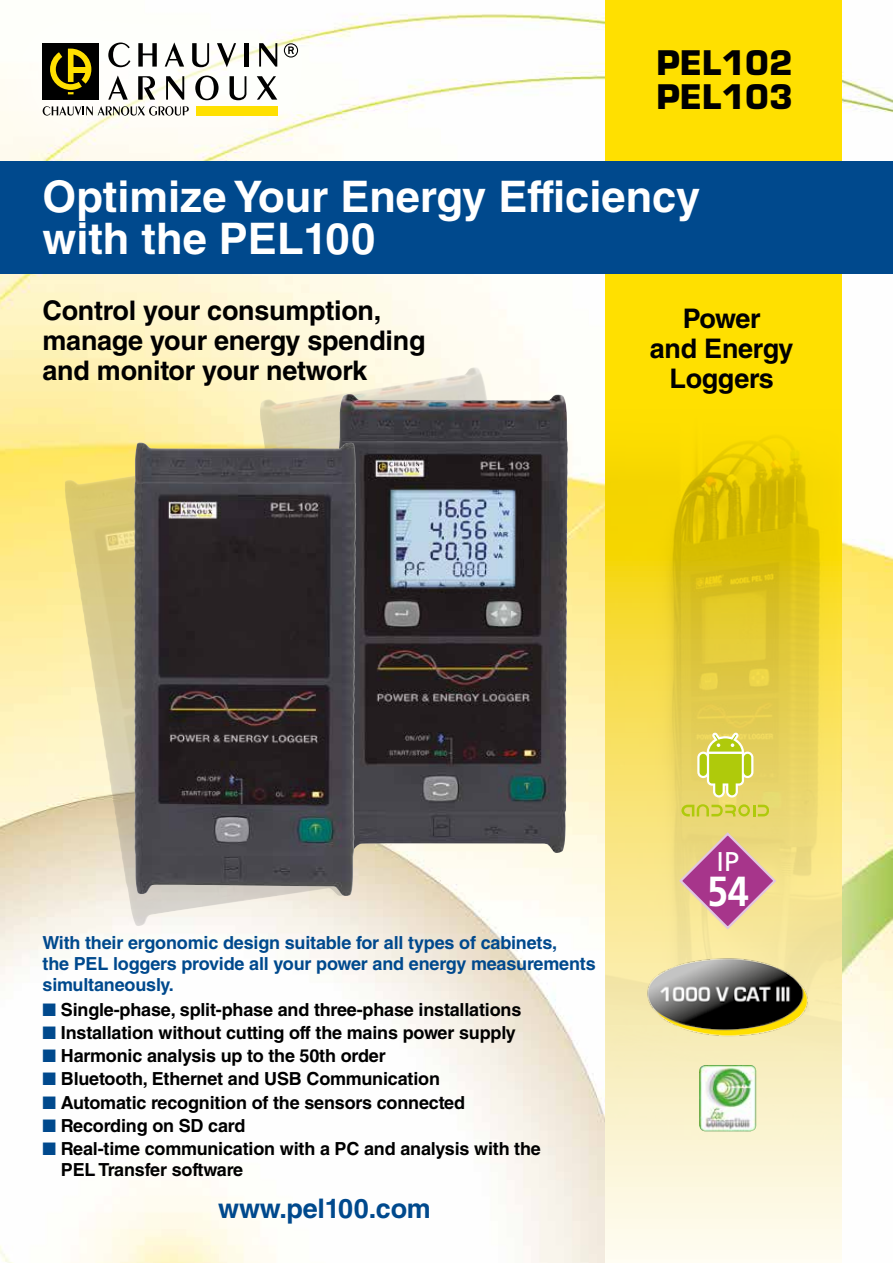
<style>
.page{position:relative;width:893px;height:1263px;background:#fff}
.page>*{position:absolute;margin:0;border:0;box-sizing:border-box;transform-origin:0 0}
.t1{font:700 43.5px/42px "Helvetica LT Std";color:#fff}
.t2{font:700 42px "Frutiger LT Std";color:#fff;scale:.9 1}
.t3{font:700 33px/34.5px "Eurostile LT Std";color:#000}
.t4{font:27.15px "Frutiger LT Std";color:#fff}
.t5{font:700 27px/30px "Helvetica LT Std";letter-spacing:-.01em;color:#000;text-align:center}
.t6{font:700 27px "Helvetica LT Std";letter-spacing:-.01em;color:#00498d}
.t7{font:700 18px/21px "Helvetica LT Std";letter-spacing:-.01em;color:#000}
.t8{font:700 18px/21px "Helvetica LT Std";letter-spacing:-.01em;color:#00498d}
.s1{color:#00498d}
</style>
<div class="page">
<img style="left:0;top:0;width:893px;height:1263px">
<div style="left:606px;top:0;width:235px;height:1263px;background:#ffe000"></div>
<img style="left:260px;top:367px;width:290px;height:76px">
<img style="left:64px;top:447px;width:283px;height:480px">
<img style="left:339px;top:395px;width:227px;height:459px">
<img style="left:134px;top:443px;width:220px;height:454px">
<img style="left:606px;top:436px;width:235px;height:827px">
<img style="left:632px;top:955px;width:191px;height:84px">
<img style="left:699px;top:1065px;width:57px;height:66px">
<svg style="left:677px;top:831px;width:101px;height:100px"></svg>
<div style="left:0;top:0;width:353px;height:175px;background:#fff"></div>
<div style="left:196px;top:106px;width:81px;height:9px;background:#ffe000"></div>
<div style="left:43px;top:43px;width:56px;height:57px;background:#000"></div>
<svg style="left:50px;top:49px;width:41px;height:45px"></svg>
<svg style="left:108px;top:43px;width:22px;height:24px"></svg>
<svg style="left:138px;top:43px;width:19px;height:24px"></svg>
<svg style="left:165px;top:43px;width:19px;height:24px"></svg>
<svg style="left:192px;top:43px;width:17px;height:24px"></svg>
<svg style="left:217px;top:43px;width:19px;height:24px"></svg>
<div style="left:244px;top:43px;width:5px;height:24px;background:#000"></div>
<svg style="left:259px;top:43px;width:18px;height:24px"></svg>
<svg style="left:108px;top:76px;width:20px;height:24px"></svg>
<svg style="left:138px;top:76px;width:17px;height:24px"></svg>
<svg style="left:166px;top:76px;width:18px;height:24px"></svg>
<svg style="left:195px;top:76px;width:24px;height:24px"></svg>
<svg style="left:230px;top:76px;width:16px;height:24px"></svg>
<svg style="left:257px;top:76px;width:20px;height:24px"></svg>
<svg style="left:43px;top:106px;width:146px;height:10px"></svg>
<svg style="left:284px;top:43px;width:14px;height:15px"></svg>
<div style="left:0;top:162px;width:893px;height:112px;background:#00498d"></div>
<svg style="left:681px;top:804px;width:87px;height:12px"></svg>
<svg style="left:697px;top:733px;width:56px;height:64px"></svg>
<h3 class="t3" style="left:656px;top:45px;width:138px">PEL102<br>PEL103</h3>
<h3 class="t3" style="left:649px;top:49px;width:150px">PEL 102<br>PEL 103</h3>
<h1 class="t1" style="left:43px;top:175px;width:659px">Optimize Your Energy Efficiency with the PEL100</h1>
<h3 class="t5" style="left:43px;top:295px;width:384px;text-align:left">Control your consumption, manage your energy spending and monitor your network</h3>
<h3 class="t5" style="left:650px;top:303px;width:145px">Power<br>and Energy<br>Loggers</h3>
<p class="t8" style="left:43px;top:932px;width:555px">With their ergonomic design suitable for all types of cabinets,<br>the PEL loggers provide all your power and energy measurements simultaneously.</p>
<p class="t7" style="left:43px;top:999px;width:480px"><span class="s1">■</span> Single-phase, split-phase and three-phase installations</p>
<p class="t7" style="left:43px;top:1022px;width:475px"><span class="s1">■</span> Installation without cutting off the mains power supply</p>
<p class="t7" style="left:43px;top:1045px;width:345px"><span class="s1">■</span> Harmonic analysis up to the 50th order</p>
<p class="t7" style="left:43px;top:1068px;width:399px"><span class="s1">■</span> Bluetooth, Ethernet and USB Communication</p>
<p class="t7" style="left:43px;top:1091px;width:424px"><span class="s1">■</span> Automatic recognition of the sensors connected</p>
<p class="t7" style="left:43px;top:1114px;width:204px"><span class="s1">■</span> Recording on SD card</p>
<p class="t7" style="left:61px;top:1138px;width:482px;text-indent:-18px"><span class="s1">■</span> Real-time communication with a PC and analysis with the<br>PEL Transfer software</p>
<h3 class="t6" style="left:218px;top:1192px;width:214px">www.pel100.com</h3>
<h3 class="t4" style="left:716px;top:846px;width:24px">IP</h3>
<h2 class="t2" style="left:707px;top:866px;width:48px">54</h2>
</div>
